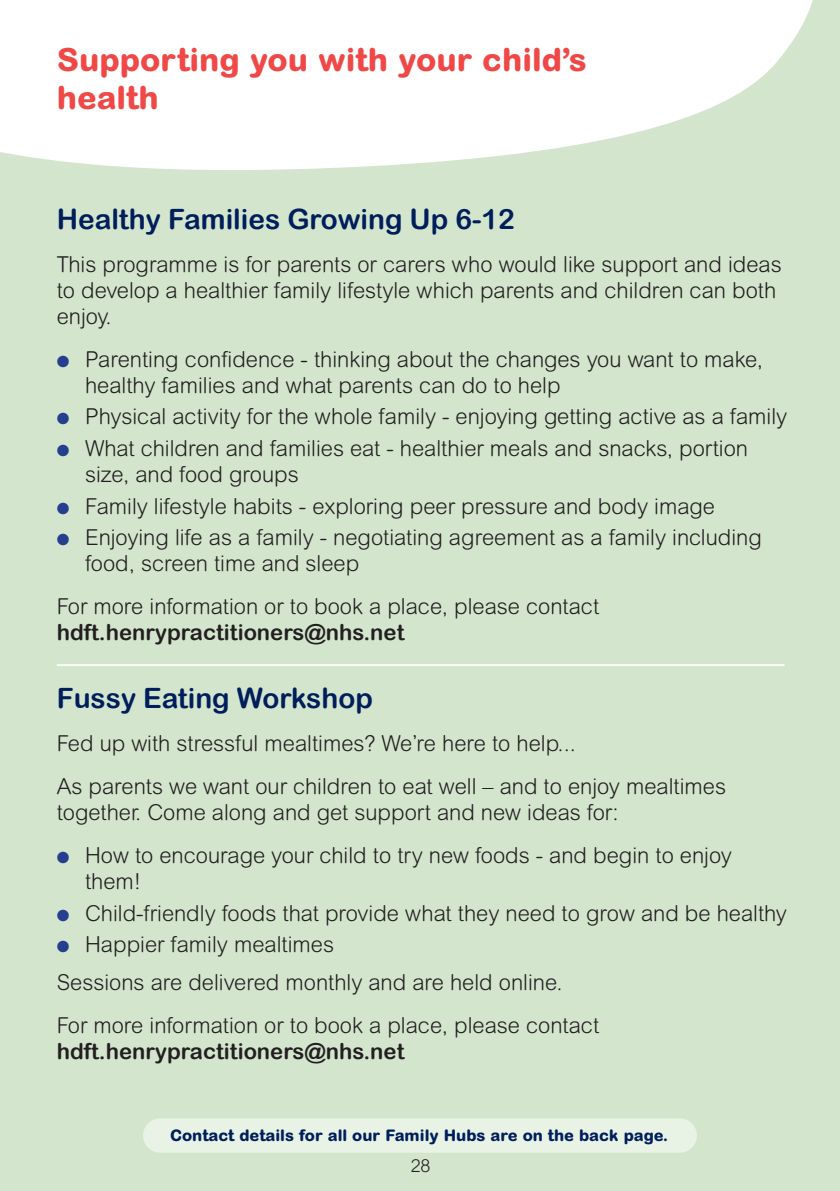
<style>
.page{position:relative;width:840px;height:1191px;background:#fff}
.page>*{position:absolute;margin:0;border:0;box-sizing:border-box;transform-origin:0 0}
.t1{font:800 32px/38px "Arial Rounded MT Std";color:#ef4846}
.t2{font:28px "Arial Rounded MT Bold";color:#001e5b}
.t3{font:300 22px/26px "Arial Rounded MT Std";color:#231f20}
.t4{font:22px "Arial Rounded MT Bold";color:#231f20}
.t5{font:300 18px "Arial Rounded MT Std";color:#231f20}
.t6{font:800 16px "Arial Rounded MT Std";color:#001e5b}
.s1{color:#253f8e}
</style>
<div class="page">
<div style="left:0;top:0;width:839px;height:1191px;background:#d3e6cd"></div>
<svg style="left:0;top:0;width:813px;height:170px;background:#f8fbf7"></svg>
<hr style="left:839px;top:0;width:1px;height:1191px;background:#d3e6cd">
<hr style="left:57px;top:664px;width:727px;height:2px;background:#fff">
<div style="left:143px;top:1118px;width:553px;height:34px;background:#e8f2e5;border-radius:17px"></div>
<h1 class="t1" style="left:57px;top:40px;width:531px">Supporting you with your child’s health</h1>
<p class="t2" style="left:57px;top:202px;width:459px">Healthy Families Growing Up 6-12</p>
<p class="t3" style="left:57px;top:251px;width:726px">This programme is for parents or carers who would like support and ideas to develop a healthier family lifestyle which parents and children can both enjoy.</p>
<p class="t3" style="left:85px;top:346px;width:679px;text-indent:-28px"><span class="s1">●</span> Parenting confidence - thinking about the changes you want to make, healthy families and what parents can do to help</p>
<p class="t3" style="left:57px;top:403px;width:731px"><span class="s1">●</span> Physical activity for the whole family - enjoying getting active as a family</p>
<p class="t3" style="left:85px;top:435px;width:664px;text-indent:-28px"><span class="s1">●</span> What children and families eat - healthier meals and snacks, portion size, and food groups</p>
<p class="t3" style="left:57px;top:493px;width:659px"><span class="s1">●</span> Family lifestyle habits - exploring peer pressure and body image</p>
<p class="t3" style="left:85px;top:524px;width:678px;text-indent:-28px"><span class="s1">●</span> Enjoying life as a family - negotiating agreement as a family including food, screen time and sleep</p>
<p class="t3" style="left:57px;top:593px;width:543px">For more information or to book a place, please contact</p>
<p class="t4" style="left:57px;top:619px;width:349px">hdft.henrypractitioners@nhs.net</p>
<p class="t2" style="left:57px;top:681px;width:317px">Fussy Eating Workshop</p>
<p class="t3" style="left:57px;top:721px;width:670px;line-height:43px">Fed up with stressful mealtimes? We’re here to help...<br>As parents we want our children to eat well – and to enjoy mealtimes</p>
<p class="t3" style="left:57px;top:799px;width:563px">together. Come along and get support and new ideas for:</p>
<p class="t3" style="left:85px;top:842px;width:647px;text-indent:-28px"><span class="s1">●</span> How to encourage your child to try new foods - and begin to enjoy them!</p>
<p class="t3" style="left:57px;top:900px;width:731px"><span class="s1">●</span> Child-friendly foods that provide what they need to grow and be healthy</p>
<p class="t3" style="left:57px;top:926px;width:507px;line-height:37.4px"><span class="s1">●</span> Happier family mealtimes<br>Sessions are delivered monthly and are held online.</p>
<p class="t3" style="left:57px;top:1012px;width:543px">For more information or to book a place, please contact</p>
<p class="t4" style="left:57px;top:1038px;width:349px">hdft.henrypractitioners@nhs.net</p>
<p class="t6" style="left:170px;top:1125px;width:499px">Contact details for all our Family Hubs are on the back page.</p>
<p class="t5" style="left:410px;top:1149px;width:21px">28</p>
<p class="t5" style="left:410px;top:1155px;width:21px">28</p>
</div>
